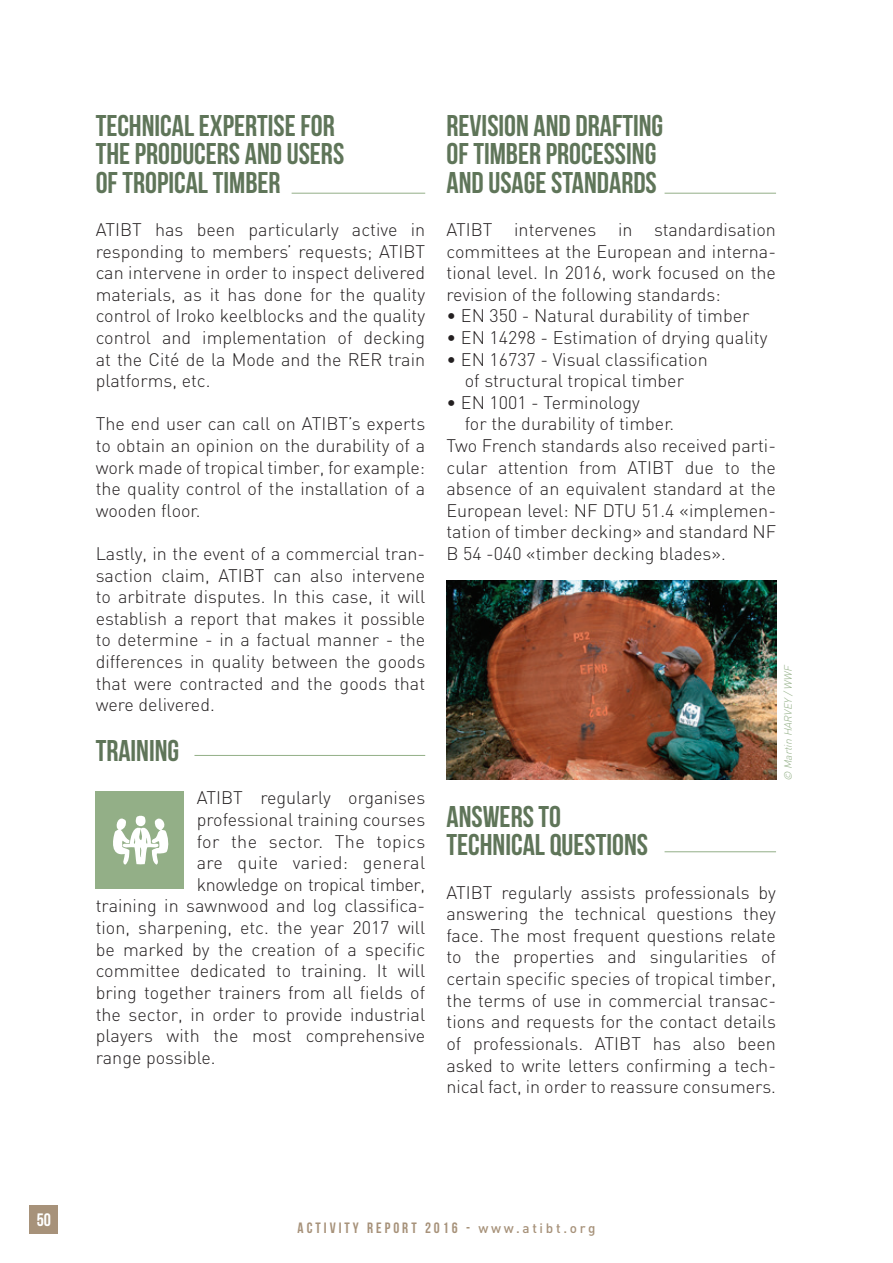
<style>
.page{position:relative;width:893px;height:1263px;background:#fff}
.page>*{position:absolute;margin:0;border:0;box-sizing:border-box;transform-origin:0 0}
.t1{font:700 30px/28.5px "Bebas Neue";color:#5f7559}
.t2{font:300 18px/21.6px "DIN";color:#231f20;text-align:justify}
.t3{font:300 18px "DIN";letter-spacing:.02em;color:#231f20}
.t4{font:300 18px "DIN";letter-spacing:-.02em;color:#231f20}
.t5{font:18px "Bebas Neue";color:#fff}
.t6{font:700 15px "Bebas Neue";letter-spacing:.2em;color:#a7927a}
.t7{font:italic 300 10.5px "DIN";color:#93af87}
.s1{font-family:"DIN";font-weight:500;font-size:13.5px}
</style>
<div class="page">
<hr style="left:194px;top:755px;width:231px;height:1px;background:#93af87">
<hr style="left:665px;top:851px;width:111px;height:1px;background:#93af87">
<hr style="left:665px;top:193px;width:111px;height:1px;background:#93af87">
<hr style="left:292px;top:193px;width:133px;height:1px;background:#93af87">
<img style="left:446px;top:580px;width:330px;height:199px">
<div style="left:96px;top:791px;width:88px;height:97px;background:#93af87"></div>
<svg style="left:113px;top:815px;width:56px;height:50px"></svg>
<div style="left:30px;top:1205px;width:28px;height:28px;background:#a7927a"></div>
<h1 class="t1" style="left:96px;top:111px;width:250px">TECHNICAL EXPERTISE FOR<br>THE PRODUCERS AND USERS<br>OF TROPICAL TIMBER</h1>
<p class="t2" style="left:96px;top:218px;width:331px">ATIBT has been particularly active in responding to members’ requests; ATIBT can intervene in order to inspect delivered materials, as it has done for the quality control of Iroko keelblocks and the quality control and implementation of decking at the Cité de la Mode and the RER train platforms, etc.</p>
<p class="t2" style="left:96px;top:413px;width:331px">The end user can call on ATIBT’s experts to obtain an opinion on the durability of a work made of tropical timber, for example: the quality control of the installation of a wooden floor.</p>
<p class="t2" style="left:96px;top:542px;width:331px">Lastly, in the event of a commercial tran&shy;saction claim, ATIBT can also intervene to arbitrate disputes. In this case, it will establish a report that makes it possible to determine - in a factual manner - the differences in quality between the goods that were contracted and the goods that were delivered.</p>
<h1 class="t1" style="left:96px;top:736px;width:85px">TRAINING</h1>
<p class="t2" style="left:197px;top:787px;width:230px">ATIBT regularly organises</p>
<p class="t2" style="left:197px;top:809px;width:230px">professional training courses</p>
<p class="t3" style="left:197px;top:830px;width:230px">for the sector. The topics</p>
<p class="t3" style="left:197px;top:852px;width:230px">are quite varied: general</p>
<p class="t4" style="left:197px;top:873px;width:230px">knowledge on tropical timber,</p>
<p class="t2" style="left:96px;top:895px;width:331px">training in sawnwood and log classifica-</p>
<p class="t2" style="left:96px;top:917px;width:331px">tion, sharpening, etc. the year 2017 will</p>
<p class="t2" style="left:96px;top:938px;width:331px">be marked by the creation of a specific</p>
<p class="t2" style="left:96px;top:960px;width:331px">committee dedicated to training. It will</p>
<p class="t2" style="left:96px;top:981px;width:331px">bring together trainers from all fields of</p>
<p class="t2" style="left:96px;top:1003px;width:331px">the sector, in order to provide industrial</p>
<p class="t2" style="left:96px;top:1025px;width:331px">players with the most comprehensive</p>
<p class="t2" style="left:96px;top:1046px;width:122px">range possible.</p>
<h1 class="t1" style="left:446px;top:111px;width:218px">REVISION AND DRAFTING<br>OF TIMBER PROCESSING<br>AND USAGE STANDARDS</h1>
<p class="t2" style="left:446px;top:218px;width:331px">ATIBT intervenes in standardisation committees at the European and interna&shy;tional level. In 2016, work focused on the revision of the following standards:</p>
<p class="t2" style="left:446px;top:305px;width:305px">• EN 350 - Natural durability of timber</p>
<p class="t2" style="left:446px;top:326px;width:323px">• EN 14298 - Estimation of drying quality</p>
<p class="t2" style="left:446px;top:348px;width:263px;text-align:center">• EN 16737 - Visual classification of structural tropical timber</p>
<p class="t2" style="left:446px;top:391px;width:195px">• EN 1001 - Terminology</p>
<p class="t2" style="left:465px;top:413px;width:211px">for the durability of timber.</p>
<p class="t2" style="left:446px;top:434px;width:331px">Two French standards also received parti-</p>
<p class="t2" style="left:446px;top:456px;width:331px">cular attention from ATIBT due to the</p>
<p class="t2" style="left:446px;top:478px;width:331px">absence of an equivalent standard at the</p>
<p class="t2" style="left:446px;top:499px;width:331px">European level: NF DTU 51.4 «implemen-</p>
<p class="t2" style="left:446px;top:521px;width:331px">tation of timber decking» and standard NF</p>
<p class="t2" style="left:446px;top:542px;width:281px">B 54 -040 «timber decking blades».</p>
<p class="t7" style="left:781px;top:781px;width:119px;rotate:-90deg">© Martin HARVEY /WWF</p>
<h1 class="t1" style="left:446px;top:802px;width:203px">ANSWERS TO<br>TECHNICAL QUESTIONS</h1>
<p class="t2" style="left:446px;top:881px;width:331px">ATIBT regularly assists professionals by answering the technical questions they face. The most frequent questions relate to the properties and singularities of certain specific species of tropical timber, the terms of use in commercial transac&shy;tions and requests for the contact details of professionals. ATIBT has also been asked to write letters confirming a tech&shy;nical fact, in order to reassure consumers.</p>
<p class="t5" style="left:37px;top:1210px;width:16px">50</p>
<p class="t6" style="left:298px;top:1220px;width:299px">ACTIVITY REPORT 2016 - <span class="s1">www.atibt.org</span></p>
</div>
